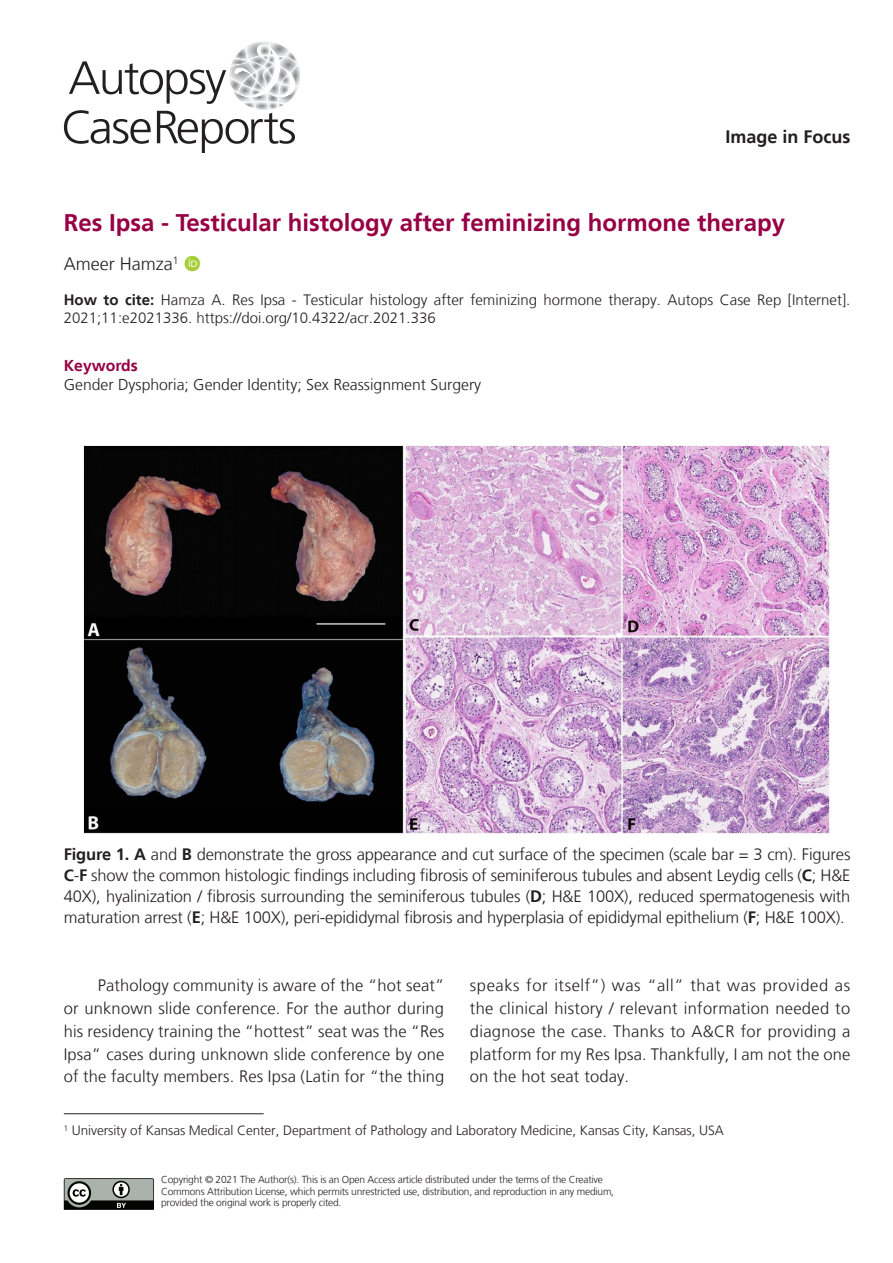
<style>
.page{position:relative;width:893px;height:1263px;background:#fff}
.page>*{position:absolute;margin:0;border:0;box-sizing:border-box;transform-origin:0 0}
.ArticleTitle{font:700 24px "Frutiger LT";color:#970044}
.ArticleTypeAlt{font:700 18px "Frutiger LT";color:#231f20}
.Authors{font:300 18px "Frutiger LT";color:#231f20}
.Paragraph{font:300 16.5px/22.8px "Frutiger LT";letter-spacing:.01em;color:#231f20;text-align:justify}
.FigureCaption{font:300 16.5px/21px "Frutiger LT";letter-spacing:-.01em;color:#231f20;text-align:justify}
.Keywords{font:300 15.75px/18.9px "Frutiger LT";color:#231f20}
.HowToCite{font:300 15px/18px "Frutiger LT";color:#231f20}
.Affiliations{font:300 13.5px "Frutiger LT";letter-spacing:-.005em;color:#231f20}
.LicenseParaAlt{font:300 10.2px/11.2px "Frutiger LT";letter-spacing:-.02em;color:#231f20}
.s1{font-weight:700}
.s2{font-weight:700;color:#970044}
</style>
<div class="page">
<svg style="left:64px;top:42px;width:236px;height:111px"></svg>
<svg style="left:64px;top:1178px;width:90px;height:32px;background:#767a76"></svg>
<hr style="left:64px;top:1113px;width:200px;height:1px;background:#231f20">
<img style="left:83px;top:446px;width:747px;height:388px">
<p class="ArticleTypeAlt" style="left:725px;top:127px;width:127px">Image in Focus</p>
<p class="ArticleTitle" style="left:64px;top:209px;width:723px">Res Ipsa - Testicular histology after feminizing hormone therapy</p>
<p class="Authors" style="left:64px;top:253px;width:116px">Ameer Hamza<sup>1</sup></p>
<p class="HowToCite" style="left:64px;top:291px;width:788px"><span class="s1">How to cite:</span> Hamza A. Res Ipsa - Testicular histology after feminizing hormone therapy. Autops Case Rep [Internet].<br>2021;11:e2021336. https://doi.org/10.4322/acr.2021.336</p>
<p class="Keywords" style="left:64px;top:357px;width:419px"><span class="s2">Keywords<br></span>Gender Dysphoria; Gender Identity; Sex Reassignment Surgery</p>
<p class="FigureCaption" style="left:64px;top:844px;width:788px"><span class="s1">Figure 1. A</span> and <span class="s1">B</span> demonstrate the gross appearance and cut surface of the specimen (scale bar = 3 cm). Figures <span class="s1">C</span>-<span class="s1">F</span> show the common histologic findings including fibrosis of seminiferous tubules and absent Leydig cells (<span class="s1">C</span>; H&amp;E 40X), hyalinization / fibrosis surrounding the seminiferous tubules (<span class="s1">D</span>; H&amp;E 100X), reduced spermatogenesis with maturation arrest (<span class="s1">E</span>; H&amp;E 100X), peri-epididymal fibrosis and hyperplasia of epididymal epithelium (<span class="s1">F</span>; H&amp;E 100X).</p>
<p class="Paragraph" style="left:64px;top:974px;width:382px;text-indent:34px">Pathology community is aware of the “hot seat” or unknown slide conference. For the author during his residency training the “hottest” seat was the “Res Ipsa” cases during unknown slide conference by one of the faculty members. Res Ipsa (Latin for “the thing</p>
<p class="Paragraph" style="left:470px;top:974px;width:382px">speaks for itself”) was “all” that was provided as the clinical history / relevant information needed to diagnose the case. Thanks to A&amp;CR for providing a platform for my Res Ipsa. Thankfully, I am not the one on the hot seat today.</p>
<p class="Affiliations" style="left:64px;top:1123px;width:661px"><sup>1</sup> University of Kansas Medical Center, Department of Pathology and Laboratory Medicine, Kansas City, Kansas, USA</p>
<p class="LicenseParaAlt" style="left:161px;top:1174px;width:454px">Copyright © 2021 The Author(s). This is an Open Access article distributed under the terms of the Creative<br>Commons Attribution License, which permits unrestricted use, distribution, and reproduction in any medium, provided the original work is properly cited.</p>
</div>
